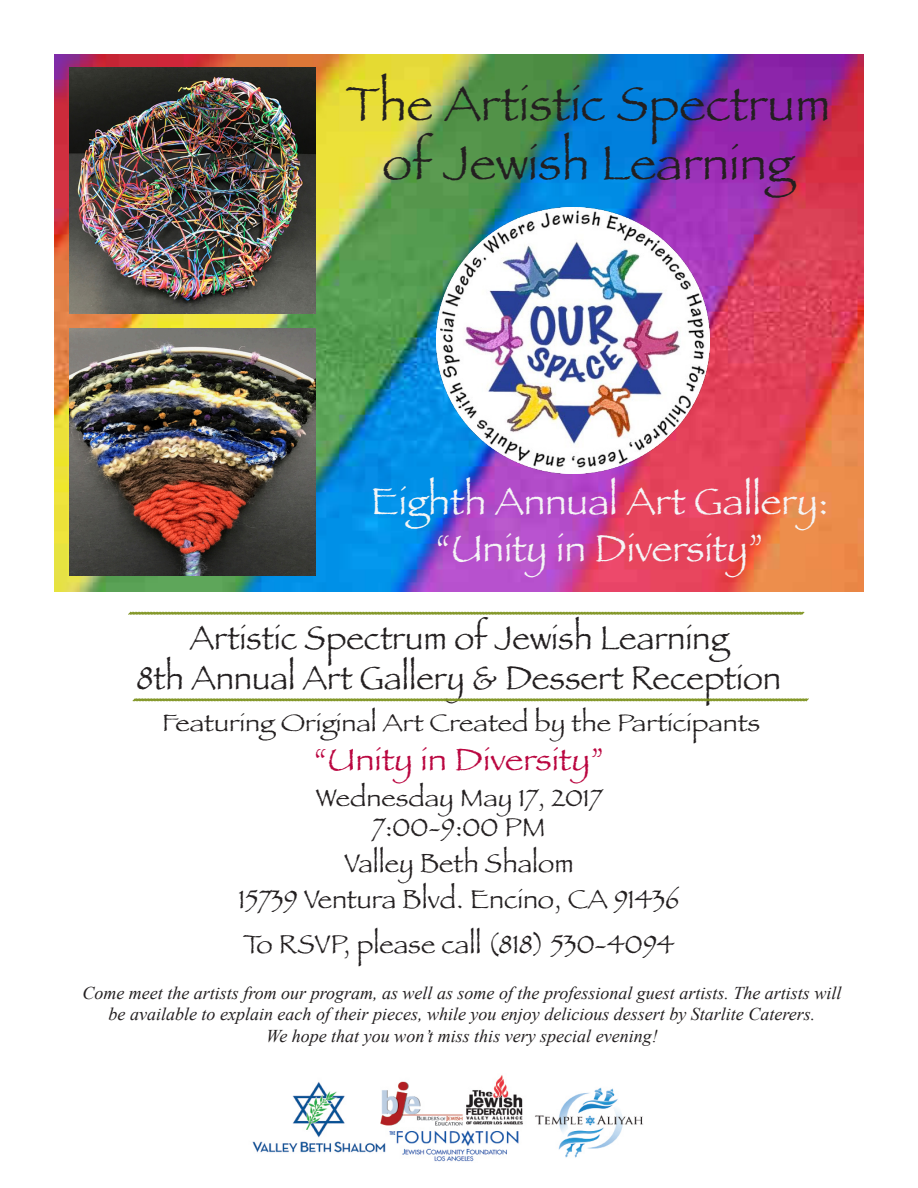
<style>
.page{position:relative;width:918px;height:1188px;background:#fff}
.page>*{position:absolute;margin:0;border:0;box-sizing:border-box;transform-origin:0 0}
.t1{font:49.5px/59.4px "Papyrus";color:#231f20;text-align:center}
.t2{font:39px "Papyrus";color:#f5f5f6}
.t3{font:34.35px/39.6px "Papyrus";color:#231f20;text-align:center;scale:.96 1}
.t4{font:32.1px "Papyrus";color:#ba0640;scale:1.08 1}
.t5{font:27px "Papyrus";color:#231f20}
.t6{font:25.05px "Papyrus";color:#231f20;scale:1.08 1}
.t7{font:italic 18px/21.6px "Times New Roman";color:#231f20;text-align:center}
</style>
<div class="page">
<img style="left:252px;top:1075px;width:391px;height:87px">
<svg style="left:128px;top:611px;width:677px;height:4px;background:#afbb74"></svg>
<svg style="left:132px;top:698px;width:677px;height:4px;background:#afbb74"></svg>
<img style="left:54px;top:54px;width:810px;height:538px">
<img style="left:69px;top:329px;width:246px;height:246px">
<img style="left:436px;top:207px;width:273px;height:266px">
<img style="left:69px;top:68px;width:246px;height:246px">
<p class="t1" style="left:346px;top:73px;width:486px">The Artistic Spectrum of Jewish Learning</p>
<p class="t2" style="left:371px;top:478px;width:460px">Eighth Annual Art Gallery:</p>
<p class="t2" style="left:435px;top:525px;width:331px">“Unity in Diversity”</p>
<p class="t3" style="left:137px;top:618px;width:672px">Artistic Spectrum of Jewish Learning<br>8th Annual Art Gallery &amp; Dessert Reception</p>
<p class="t6" style="left:162px;top:708px;width:556px">Featuring Original Art Created by the Participants</p>
<p class="t4" style="left:313px;top:740px;width:271px">“Unity in Diversity”</p>
<p class="t6" style="left:316px;top:783px;width:267px">Wednesday May 17, 2017</p>
<p class="t5" style="left:373px;top:811px;width:174px">7:00-9:00 PM</p>
<p class="t5" style="left:345px;top:847px;width:230px">Valley Beth Shalom</p>
<p class="t5" style="left:238px;top:883px;width:443px">15739 Ventura Blvd. Encino, CA 91436</p>
<p class="t5" style="left:243px;top:928px;width:433px">To RSVP, please call (818) 530-4094</p>
<p class="t7" style="left:82px;top:981px;width:761px">Come meet the artists from our program, as well as some of the professional guest artists. The artists will be available to explain each of their pieces, while you enjoy delicious dessert by Starlite Caterers.</p>
<p class="t7" style="left:266px;top:1024px;width:393px">We hope that you won’t miss this very special evening!</p>
</div>
